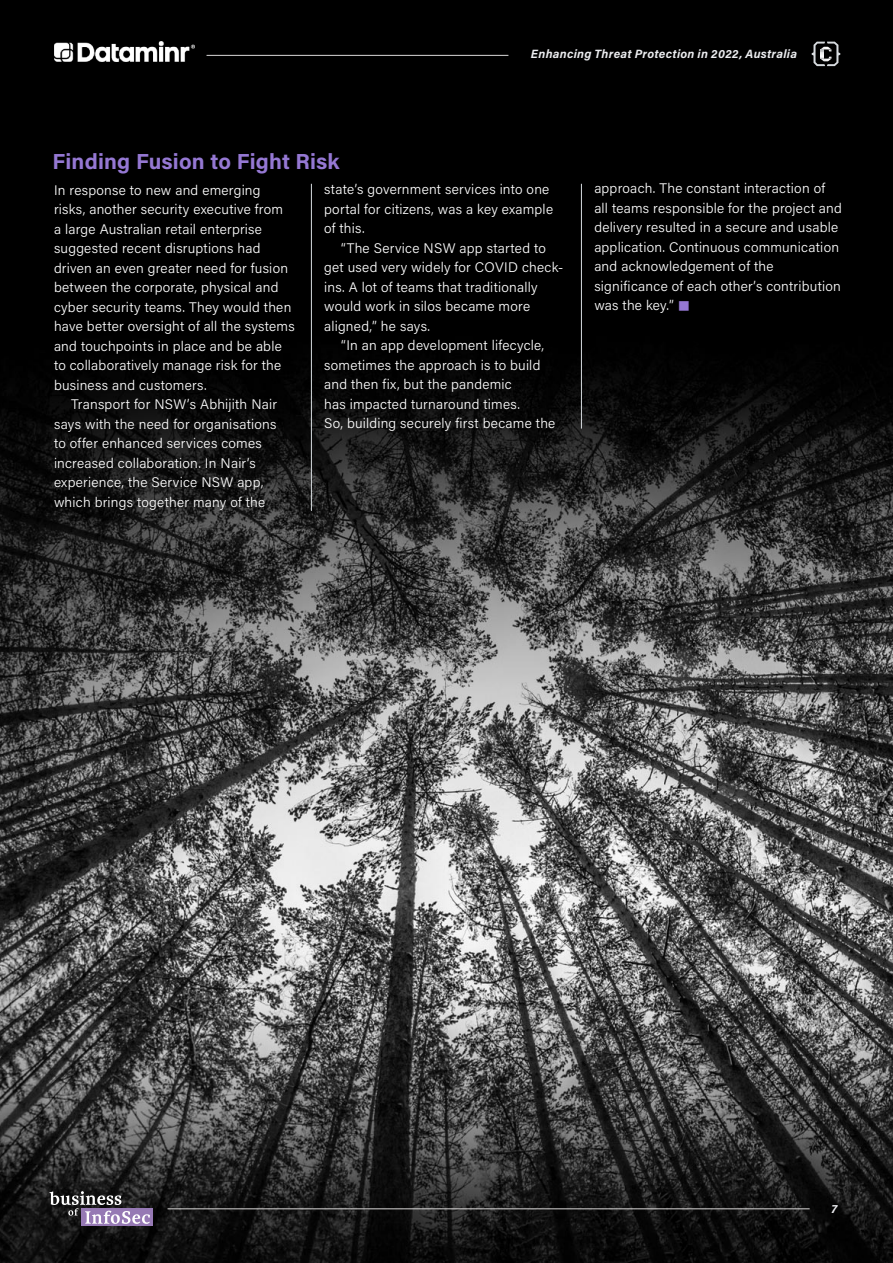
<style>
.page{position:relative;width:893px;height:1263px;background:#fff}
.page>*{position:absolute;margin:0;border:0;box-sizing:border-box;transform-origin:0 0}
.t1{font:700 21.75px "Acumin Pro";letter-spacing:.01em;color:#9578d3}
.t2{font:300 13.8px/19.5px "Acumin Pro";letter-spacing:.02em;color:#fff}
.t3{font:italic 700 12px "Acumin Pro";letter-spacing:.025em;color:#ecedf0}
.s1{color:#9578d3}
</style>
<div class="page">
<img style="left:0;top:0;width:893px;height:1263px">
<hr style="left:168px;top:1208px;width:642px;height:1px;background:#dad8d8">
<div style="left:82px;top:1208px;width:71px;height:18px;background:#9679b4"></div>
<svg style="left:49px;top:1191px;width:101px;height:33px"></svg>
<svg style="left:812px;top:42px;width:28px;height:24px"></svg>
<img style="left:54px;top:41px;width:141px;height:21px">
<hr style="left:207px;top:55px;width:301px;height:1px;background:#dad8d8">
<hr style="left:311px;top:184px;width:1px;height:327px;background:#d7dce0">
<hr style="left:581px;top:184px;width:1px;height:245px;background:#d7dce0">
<h1 class="t1" style="left:52px;top:146px;width:289px">Finding Fusion to Fight Risk</h1>
<p class="t3" style="left:531px;top:45px;width:268px">Enhancing Threat Protection in 2022, Australia</p>
<p class="t2" style="left:54px;top:179px;width:242px">In response to new and emerging risks, another security executive from<br>a large Australian retail enterprise suggested recent disruptions had driven an even greater need for fusion between the corporate, physical and cyber security teams. They would then have better oversight of all the systems and touchpoints in place and be able to collaboratively manage risk for the business and customers.</p>
<p class="t2" style="left:54px;top:394px;width:225px;text-indent:17px">Transport for NSW’s Abhijith Nair says with the need for organisations to offer enhanced services comes increased collaboration. In Nair’s experience, the Service NSW app, which brings together many of the</p>
<p class="t2" style="left:324px;top:179px;width:230px">state’s government services into one portal for citizens, was a key example of this.</p>
<p class="t2" style="left:324px;top:238px;width:241px;text-indent:17px">“The Service NSW app started to get used very widely for COVID check&shy;ins. A lot of teams that traditionally would work in silos became more aligned,” he says.</p>
<p class="t2" style="left:324px;top:335px;width:233px;text-indent:17px">“In an app development lifecycle, sometimes the approach is to build and then fix, but the pandemic<br>has impacted turnaround times.<br>So, building securely first became the</p>
<p class="t2" style="left:594px;top:178px;width:249px">approach. The constant interaction of all teams responsible for the project and delivery resulted in a secure and usable application. Continuous communication and acknowledgement of the significance of each other’s contribution was the key.” <span class="s1">■</span></p>
<p class="t3" style="left:832px;top:1200px;width:7px">7</p>
</div>
